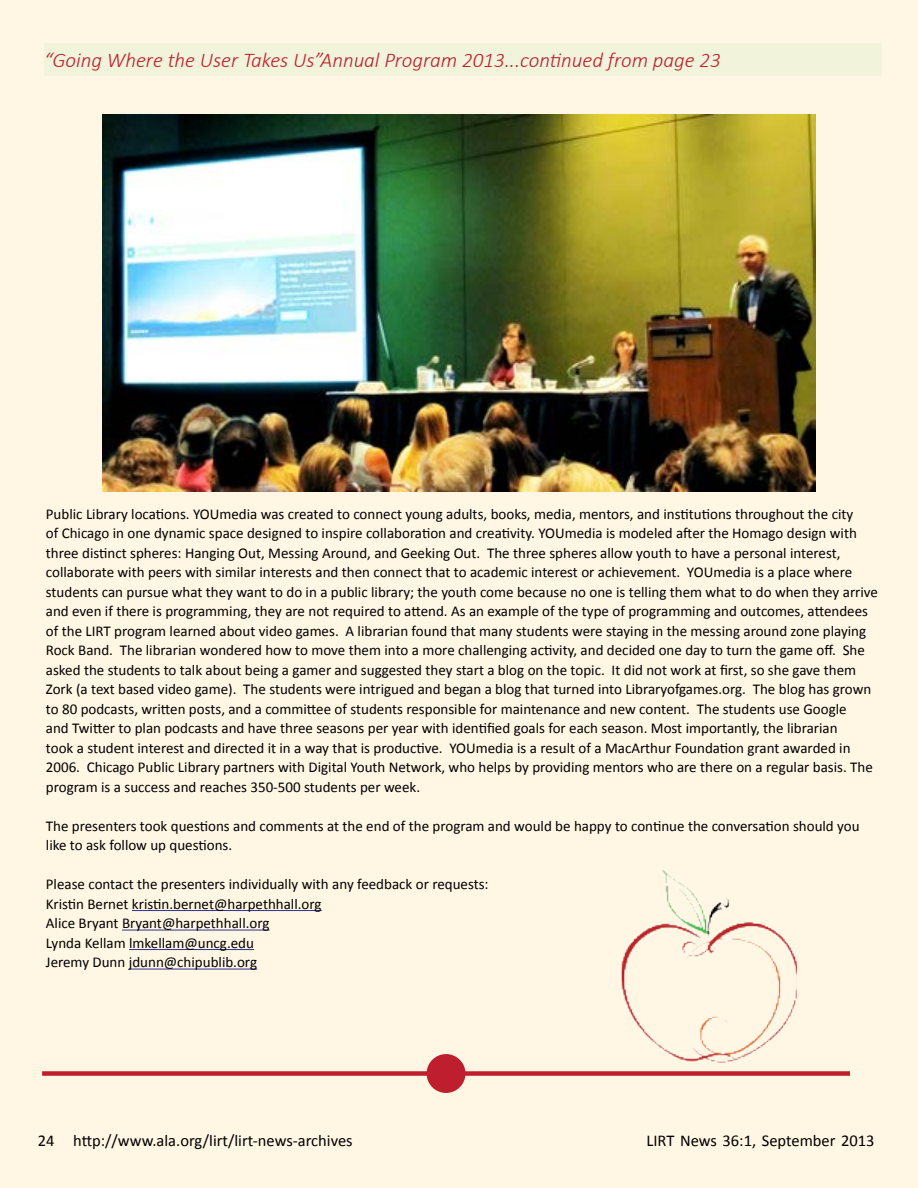
<style>
.page{position:relative;width:918px;height:1188px;background:#fff7e4}
.page>*{position:absolute;margin:0;border:0;box-sizing:border-box;transform-origin:0 0}
.t1{font:italic 300 21px "Calibri";color:#be1e2d}
.t2{font:16.5px "Calibri";color:#000}
.t3{font:15px/19.5px "Calibri";color:#000}
</style>
<div class="page">
<hr style="left:132px;top:910px;width:190px;height:1px;background:#2e3092">
<hr style="left:122px;top:930px;width:148px;height:1px;background:#2e3092">
<hr style="left:129px;top:949px;width:125px;height:1px;background:#2e3092">
<hr style="left:129px;top:969px;width:128px;height:1px;background:#2e3092">
<div style="left:42px;top:1071px;width:808px;height:5px;background:#be1e2d"></div>
<div style="left:429px;top:1056px;width:34px;height:35px;background:#be1e2d;border-radius:50%"></div>
<div style="left:427px;top:1054px;width:38px;height:39px;border:4px solid #be1e2d;border-radius:50%"></div>
<div style="left:44px;top:43px;width:838px;height:32px;background:#f1f3db"></div>
<img style="left:621px;top:871px;width:175px;height:192px">
<img style="left:103px;top:114px;width:712px;height:377px">
<h1 class="t1" style="left:44px;top:47px;width:678px">“Going Where the User Takes Us”Annual Program 2013...continued from page 23</h1>
<p class="t3" style="left:46px;top:504px;width:834px">Public Library locations. YOUmedia was created to connect young adults, books, media, mentors, and institutions throughout the city<br>of Chicago in one dynamic space designed to inspire collaboration and creativity. YOUmedia is modeled after the Homago design with three distinct spheres: Hanging Out, Messing Around, and Geeking Out. The three spheres allow youth to have a personal interest, collaborate with peers with similar interests and then connect that to academic interest or achievement. YOUmedia is a place where students can pursue what they want to do in a public library; the youth come because no one is telling them what to do when they arrive and even if there is programming, they are not required to attend. As an example of the type of programming and outcomes, attendees of the LIRT program learned about video games. A librarian found that many students were staying in the messing around zone playing Rock Band. The librarian wondered how to move them into a more challenging activity, and decided one day to turn the game off. She asked the students to talk about being a gamer and suggested they start a blog on the topic. It did not work at first, so she gave them Zork (a text based video game). The students were intrigued and began a blog that turned into Libraryofgames.org. The blog has grown to 80 podcasts, written posts, and a committee of students responsible for maintenance and new content. The students use Google<br>and Twitter to plan podcasts and have three seasons per year with identified goals for each season. Most importantly, the librarian<br>took a student interest and directed it in a way that is productive. YOUmedia is a result of a MacArthur Foundation grant awarded in 2006. Chicago Public Library partners with Digital Youth Network, who helps by providing mentors who are there on a regular basis. The program is a success and reaches 350-500 students per week.</p>
<p class="t3" style="left:46px;top:816px;width:815px">The presenters took questions and comments at the end of the program and would be happy to continue the conversation should you like to ask follow up questions.</p>
<p class="t3" style="left:46px;top:875px;width:444px">Please contact the presenters individually with any feedback or requests:<br>Kristin Bernet kristin.bernet@harpethhall.org<br>Alice Bryant Bryant@harpethhall.org<br>Lynda Kellam lmkellam@uncg.edu<br>Jeremy Dunn jdunn@chipublib.org</p>
<p class="t2" style="left:38px;top:1130px;width:316px">24 http://www.ala.org/lirt/lirt-news-archives</p>
<p class="t2" style="left:646px;top:1130px;width:230px">LIRT News 36:1, September 2013</p>
</div>
